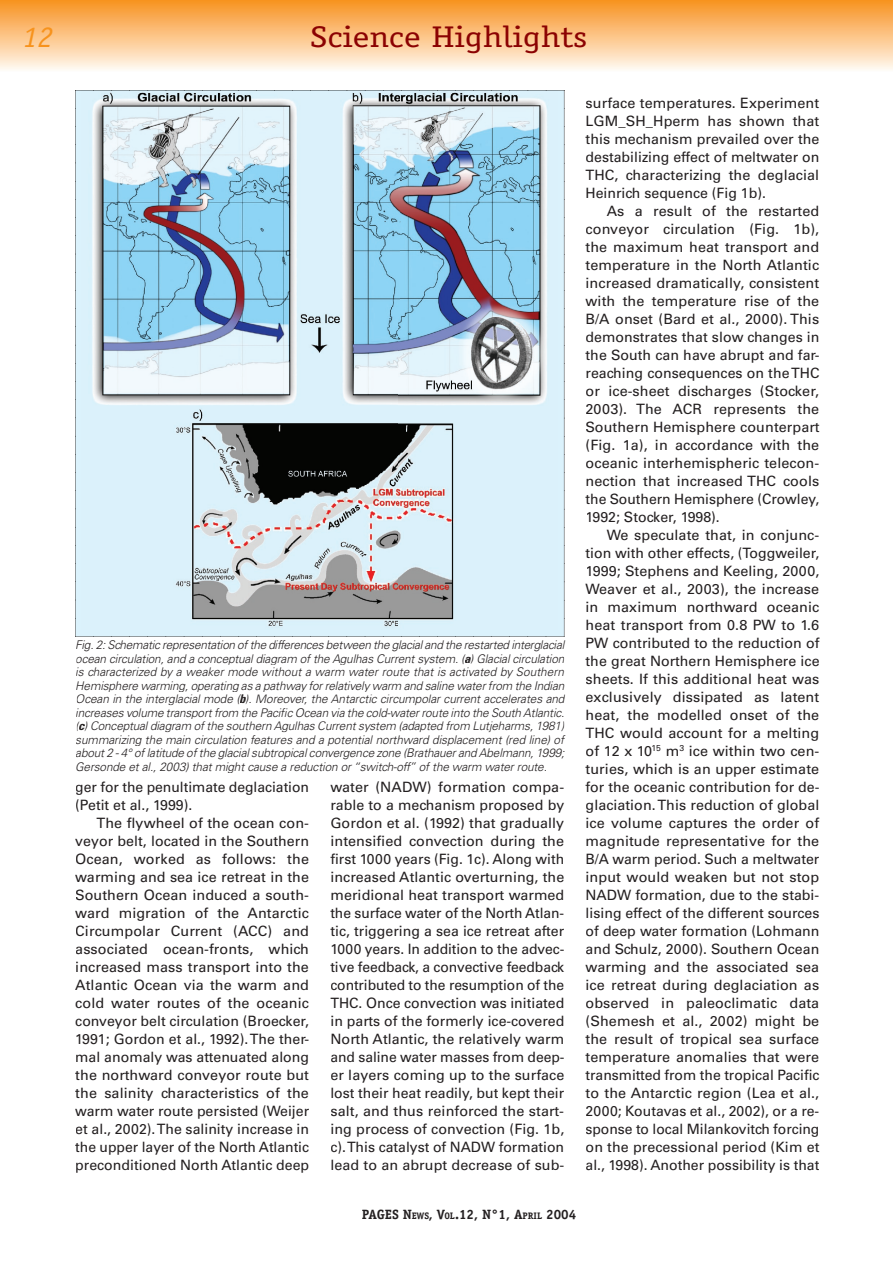
<style>
.page{position:relative;width:893px;height:1263px;background:#fff}
.page>*{position:absolute;margin:0;border:0;box-sizing:border-box;transform-origin:0 0}
.t1{font:30px "Officina Serif";color:#8b0202;scale:1.2 1}
.t2{font:italic 30px "Officina Serif";color:#f7931d}
.t3{font:14.25px/18px "Univers";color:#231f20;text-align:justify}
.t4{font:700 13.5px "Officina Serif";color:#231f20}
.t5{font:italic 300 12px/13.5px "Univers";letter-spacing:-.01em;color:#231f20;text-align:justify}
.s1{font-weight:700;font-stretch:condensed}
.s2{font-size:9.45px}
</style>
<div class="page">
<div style="left:0;top:0;width:893px;height:72px;background:linear-gradient(to bottom,#f8911e,#fff9f1)"></div>
<svg style="left:75px;top:90px;width:490px;height:547px;background:#b4cad7"></svg>
<h1 class="t2" style="left:23px;top:19px;width:32px">12</h1>
<h1 class="t1" style="left:310px;top:19px;width:232px">Science Highlights</h1>
<p class="t5" style="left:75px;top:638px;width:491px">Fig. 2: Schematic representation of the differences between the glacial and the restarted interglacial ocean circulation, and a conceptual diagram of the Agulhas Current system. (<span class="s1">a</span>) Glacial circulation is characterized by a weaker mode without a warm water route that is activated by Southern Hemisphere warming, operating as a pathway for relatively warm and saline water from the Indian Ocean in the interglacial mode (<span class="s1">b</span>). Moreover, the Antarctic circumpolar current accelerates and increases volume transport from the Pacific Ocean via the cold-water route into the South Atlantic. (<span class="s1">c</span>) Conceptual diagram of the southern Agulhas Current system (adapted from Lutjeharms, 1981) summarizing the main circulation features and a potential northward displacement (red line) of about 2 - 4° of latitude of the glacial subtropical convergence zone (Brathauer and Abelmann, 1999; Gersonde et al., 2003) that might cause a reduction or “switch-off” of the warm water route.</p>
<p class="t3" style="left:75px;top:778px;width:235px">ger for the penultimate deglaciation (Petit et al., 1999).</p>
<p class="t3" style="left:75px;top:814px;width:235px;text-indent:21px">The flywheel of the ocean con&shy;veyor belt, located in the Southern Ocean, worked as follows: the warming and sea ice retreat in the Southern Ocean induced a south&shy;ward migration of the Antarctic Circumpolar Current (ACC) and associated ocean-fronts, which increased mass transport into the Atlantic Ocean via the warm and cold water routes of the oceanic conveyor belt circulation (Broecker, 1991; Gordon et al., 1992). The ther&shy;mal anomaly was attenuated along the northward conveyor route but the salinity characteristics of the warm water route persisted (Weijer et al., 2002). The salinity increase in the upper layer of the North Atlantic preconditioned North Atlantic deep</p>
<p class="t3" style="left:330px;top:778px;width:235px">water (NADW) formation compa&shy;rable to a mechanism proposed by Gordon et al. (1992) that gradually intensified convection during the first 1000 years (Fig. 1c). Along with increased Atlantic overturning, the meridional heat transport warmed the surface water of the North Atlan&shy;tic, triggering a sea ice retreat after 1000 years. In addition to the advec&shy;tive feedback, a convective feedback contributed to the resumption of the THC. Once convection was initiated in parts of the formerly ice-covered North Atlantic, the relatively warm and saline water masses from deep&shy;er layers coming up to the surface lost their heat readily, but kept their salt, and thus reinforced the start&shy;ing process of convection (Fig. 1b, c). This catalyst of NADW formation lead to an abrupt decrease of sub-</p>
<p class="t3" style="left:586px;top:94px;width:235px">surface temperatures. Experiment LGM_SH_Hperm has shown that this mechanism prevailed over the destabilizing effect of meltwater on THC, characterizing the deglacial Heinrich sequence (Fig 1b).</p>
<p class="t3" style="left:586px;top:202px;width:235px;text-indent:21px">As a result of the restarted conveyor circulation (Fig. 1b), the maximum heat transport and temperature in the North Atlantic increased dramatically, consistent with the temperature rise of the B/A onset (Bard et al., 2000). This demonstrates that slow changes in the South can have abrupt and far&shy;reaching consequences on the THC or ice-sheet discharges (Stocker, 2003). The ACR represents the Southern Hemisphere counterpart (Fig. 1a), in accordance with the oceanic interhemispheric telecon&shy;nection that increased THC cools the Southern Hemisphere (Crowley, 1992; Stocker, 1998).</p>
<p class="t3" style="left:586px;top:526px;width:235px;text-indent:21px">We speculate that, in conjunc&shy;tion with other effects, (Toggweiler, 1999; Stephens and Keeling, 2000, Weaver et al., 2003), the increase in maximum northward oceanic heat transport from 0.8 PW to 1.6<br>PW contributed to the reduction of the great Northern Hemisphere ice sheets. If this additional heat was exclusively dissipated as latent heat, the modelled onset of the THC would account for a melting of 12 x 10<sup>15</sup> m<sup>3</sup> ice within two cen&shy;turies, which is an upper estimate for the oceanic contribution for de&shy;glaciation. This reduction of global ice volume captures the order of magnitude representative for the B/A warm period. Such a meltwater input would weaken but not stop NADW formation, due to the stabi&shy;lising effect of the different sources of deep water formation (Lohmann and Schulz, 2000). Southern Ocean warming and the associated sea ice retreat during deglaciation as observed in paleoclimatic data (Shemesh et al., 2002) might be the result of tropical sea surface temperature anomalies that were transmitted from the tropical Pacific to the Antarctic region (Lea et al., 2000; Koutavas et al., 2002), or a re&shy;sponse to local Milankovitch forcing on the precessional period (Kim et al., 1998). Another possibility is that</p>
<p class="t4" style="left:362px;top:1206px;width:216px">PAGES N<span class="s2">EWS</span>, V<span class="s2">OL</span>.12, N°1, A<span class="s2">PRIL</span> 2004</p>
</div>
